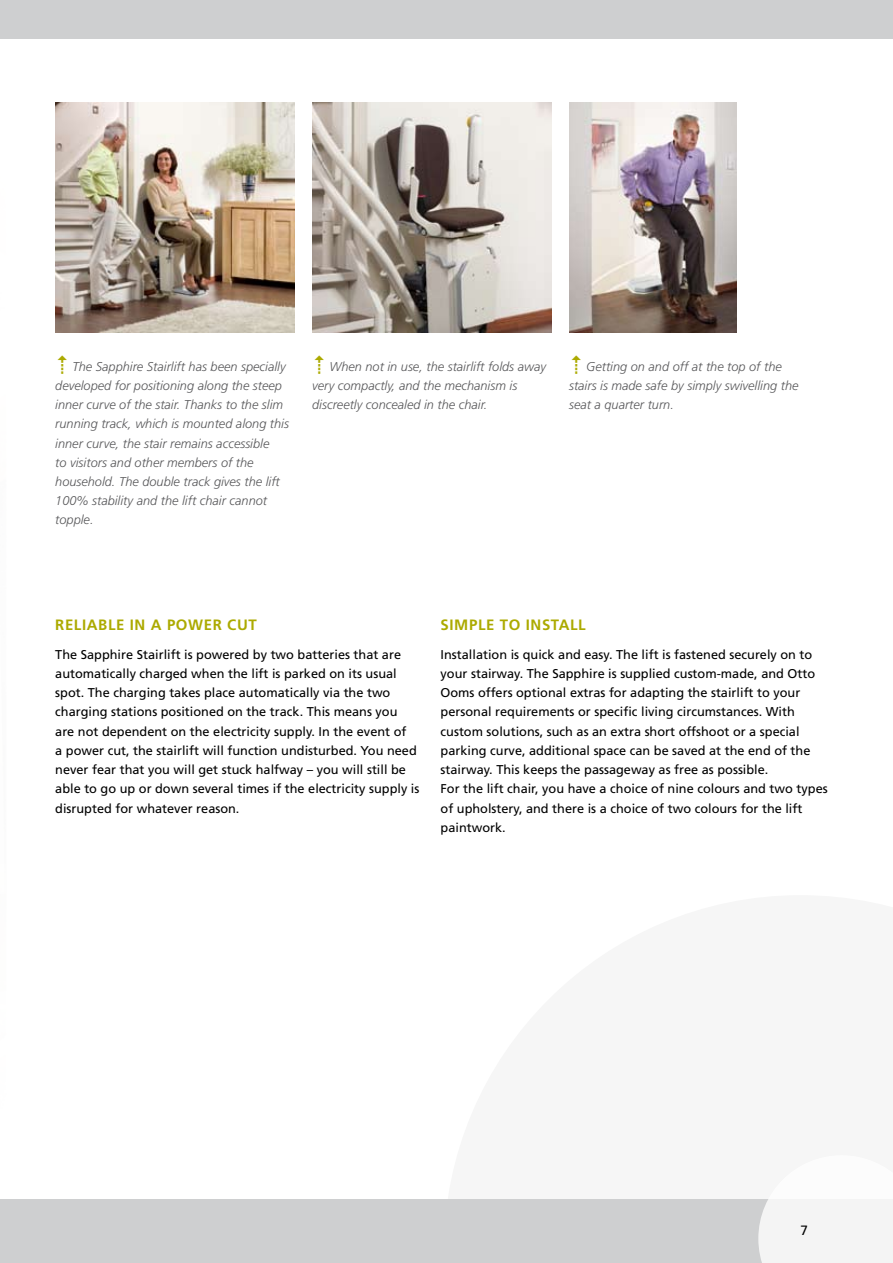
<style>
.page{position:relative;width:893px;height:1263px;background:#fff}
.page>*{position:absolute;margin:0;border:0;box-sizing:border-box;transform-origin:0 0}
.t1{font:700 15px "Frutiger";letter-spacing:.04em;color:#acaa00}
.t2{font:13.5px "Frutiger";color:#000}
.t3{font:12.75px/19.2px "Frutiger";color:#000}
.t4{font:italic 300 12.75px/19.2px "Frutiger";color:#58585a}
</style>
<div class="page">
<img style="left:312px;top:102px;width:239px;height:230px">
<img style="left:55px;top:102px;width:239px;height:230px">
<img style="left:569px;top:102px;width:168px;height:230px">
<div style="left:0;top:1199px;width:893px;height:64px;background:#cecfd0"></div>
<div style="left:0;top:0;width:893px;height:38px;background:#cecfd0"></div>
<div style="left:758px;top:1199px;width:135px;height:64px;background:#f4f4f4"></div>
<p class="t4" style="left:55px;top:357px;width:235px;text-indent:17px">The Sapphire Stairlift has been specially developed for positioning along the steep inner curve of the stair. Thanks to the slim running track, which is mounted along this inner curve, the stair remains accessible<br>to visitors and other members of the household. The double track gives the lift 100% stability and the lift chair cannot topple.</p>
<p class="t4" style="left:312px;top:357px;width:235px;text-indent:17px">When not in use, the stairlift folds away very compactly, and the mechanism is discreetly concealed in the chair.</p>
<p class="t4" style="left:569px;top:357px;width:231px;text-indent:17px">Getting on and off at the top of the stairs is made safe by simply swivelling the seat a quarter turn.</p>
<p class="t1" style="left:55px;top:616px;width:201px">RELIABLE IN A POWER CUT</p>
<p class="t3" style="left:55px;top:645px;width:366px">The Sapphire Stairlift is powered by two batteries that are automatically charged when the lift is parked on its usual spot. The charging takes place automatically via the two charging stations positioned on the track. This means you are not dependent on the electricity supply. In the event of<br>a power cut, the stairlift will function undisturbed. You need never fear that you will get stuck halfway – you will still be able to go up or down several times if the electricity supply is disrupted for whatever reason.</p>
<p class="t1" style="left:441px;top:616px;width:147px">SIMPLE TO INSTALL</p>
<p class="t3" style="left:441px;top:645px;width:389px">Installation is quick and easy. The lift is fastened securely on to your stairway. The Sapphire is supplied custom-made, and Otto Ooms offers optional extras for adapting the stairlift to your personal requirements or specific living circumstances. With custom solutions, such as an extra short offshoot or a special parking curve, additional space can be saved at the end of the stairway. This keeps the passageway as free as possible.<br>For the lift chair, you have a choice of nine colours and two types of upholstery, and there is a choice of two colours for the lift paintwork.</p>
<p class="t2" style="left:800px;top:1222px;width:9px">7</p>
</div>
